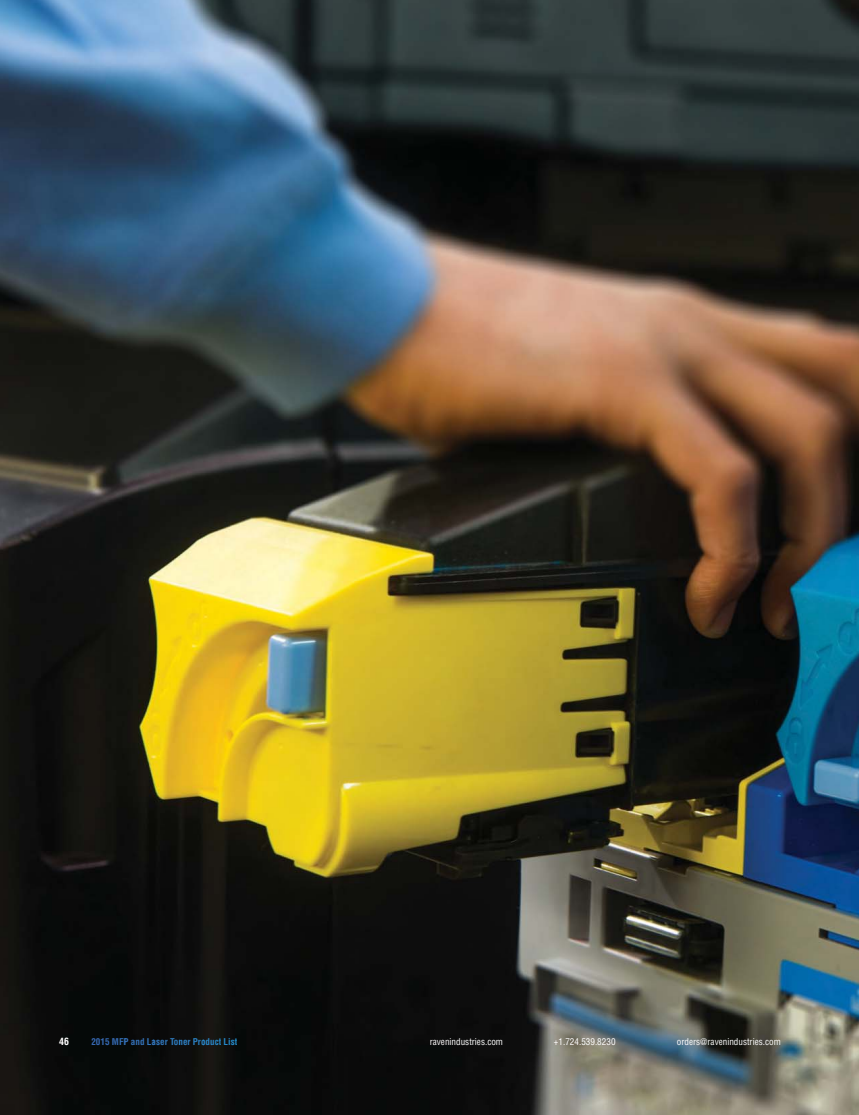
<style>
.page{position:relative;width:859px;height:1115px;background:#fff}
.page>*{position:absolute;margin:0;border:0;box-sizing:border-box;transform-origin:0 0}
.t1{font:700 condensed 9.9px "Helvetica LT Std";color:#fff}
.t2{font:condensed 9.15px "Helvetica LT Std";color:#fff}
.t3{font:700 condensed 9.15px "Helvetica LT Std";color:#3371b8}
.s1{color:#3668b2}
.s2{color:#3669b3}
.s3{color:#356ab3}
.s4{color:#336fb7}
.s5{color:#3276bc}
.s6{color:#3077bd}
.s7{color:#2e7cc0}
.s8{color:#2c7dc1}
.s9{color:#2e7fc2}
.s10{color:#2b81c4}
.s11{color:#2a83c5}
.s12{color:#2886c7}
.s13{color:#2687c8}
.s14{color:#258acb}
.s15{color:#258ccc}
.s16{color:#238dcd}
</style>
<div class="page">
<img style="left:0;top:0;width:859px;height:1115px">
<p class="t1" style="left:59px;top:1038px;width:11px">46</p>
<p class="t3" style="left:91px;top:1038px;width:147px"><span class="s1">20</span><span class="s2">1</span><span class="s3">5 M</span><span class="s4">FP</span> and <span class="s5">La</span><span class="s6">ser</span> <span class="s7">To</span><span class="s8">n</span><span class="s9">er</span> <span class="s10">Pr</span><span class="s11">o</span><span class="s12">du</span><span class="s13">ct</span> <span class="s14">L</span><span class="s15">is</span><span class="s16">t</span></p>
<p class="t2" style="left:430px;top:1038px;width:75px">ravenindustries.com</p>
<p class="t2" style="left:554px;top:1038px;width:63px">+1.724.539.8230</p>
<p class="t2" style="left:677px;top:1038px;width:105px">orders@ravenindustries.com</p>
</div>
